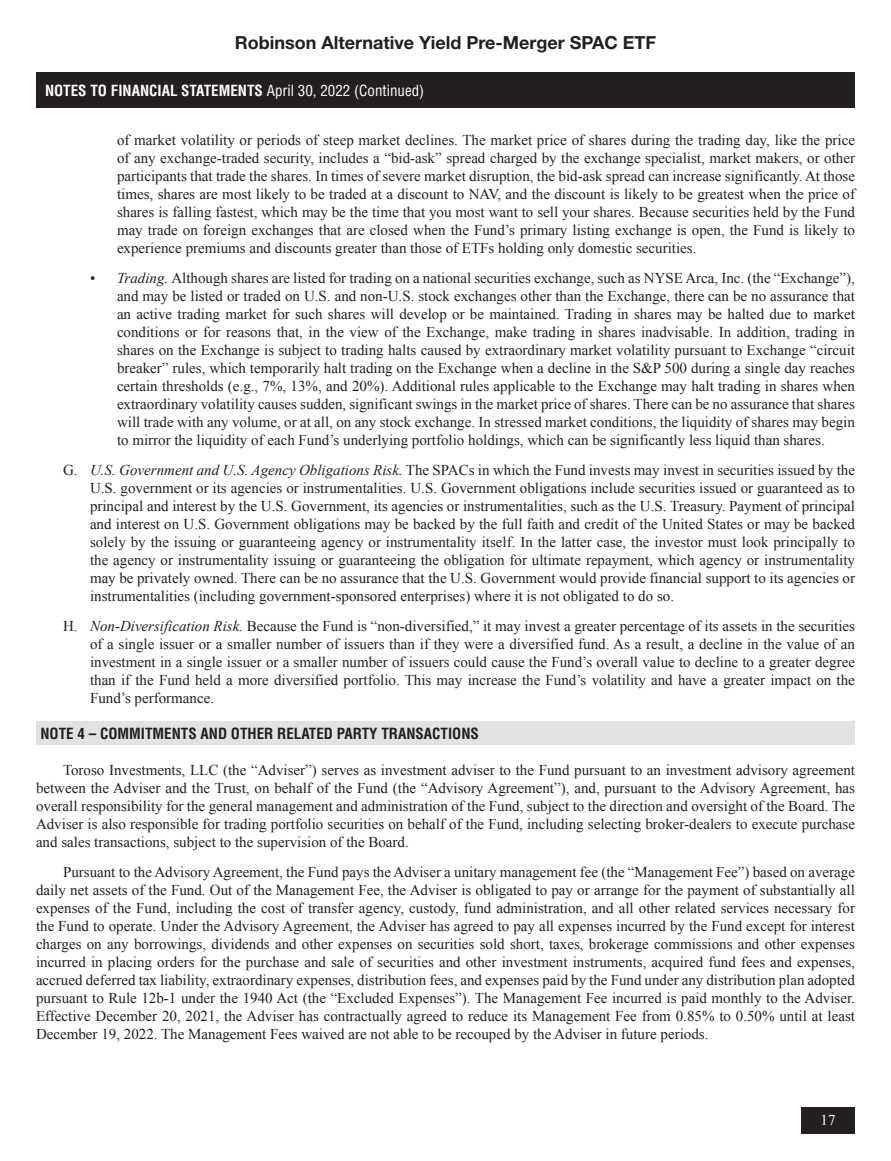
<style>
.page{position:relative;width:891px;height:1161px;background:#fff}
.page>*{position:absolute;margin:0;border:0;box-sizing:border-box;transform-origin:0 0}
.t1{font:700 18px "Helvetica Neue LT Std";color:#231f20}
.List_-_Level_2{font:15px/18px "Times New Roman";color:#231f20;text-align:justify}
.Body_Text{font:15px/18px "Times New Roman";color:#231f20;text-align:justify}
.List{font:15px/18px "Times New Roman";color:#231f20;text-align:justify}
.Main_Heading_no_Rule{font:700 condensed 15px "Helvetica";color:#fff}
.Numbered_Note_Heads{font:700 condensed 15px "Helvetica";color:#231f20}
.t2{font:15px "Times New Roman";color:#fff}
.s1{font-weight:400}
.s2{font-style:italic}
</style>
<div class="page">
<div style="left:801px;top:1107px;width:54px;height:27px;background:#231f20"></div>
<div style="left:36px;top:72px;width:819px;height:36px;background:#231f20"></div>
<div style="left:36px;top:721px;width:819px;height:24px;background:#e1e2e4"></div>
<p class="t1" style="left:235px;top:31px;width:423px">Robinson Alternative Yield Pre-Merger SPAC ETF</p>
<p class="Main_Heading_no_Rule" style="left:45px;top:81px;width:381px">NOTES TO FINANCIAL STATEMENTS <span class="s1">April 30, 2022 (Continued)</span></p>
<p class="List_-_Level_2" style="left:117px;top:131px;width:740px">of market volatility or periods of steep market declines. The market price of shares during the trading day, like the price of any exchange-traded security, includes a “bid-ask” spread charged by the exchange specialist, market makers, or other participants that trade the shares. In times of severe market disruption, the bid-ask spread can increase significantly. At those times, shares are most likely to be traded at a discount to NAV, and the discount is likely to be greatest when the price of shares is falling fastest, which may be the time that you most want to sell your shares. Because securities held by the Fund may trade on foreign exchanges that are closed when the Fund’s primary listing exchange is open, the Fund is likely to experience premiums and discounts greater than those of ETFs holding only domestic securities.</p>
<p class="List_-_Level_2" style="left:117px;top:269px;width:740px;text-indent:-27px">• <span class="s2">Trading.</span> Although shares are listed for trading on a national securities exchange, such as NYSE Arca, Inc. (the “Exchange”), and may be listed or traded on U.S. and non-U.S. stock exchanges other than the Exchange, there can be no assurance that an active trading market for such shares will develop or be maintained. Trading in shares may be halted due to market conditions or for reasons that, in the view of the Exchange, make trading in shares inadvisable. In addition, trading in shares on the Exchange is subject to trading halts caused by extraordinary market volatility pursuant to Exchange “circuit breaker” rules, which temporarily halt trading on the Exchange when a decline in the S&amp;P 500 during a single day reaches certain thresholds (e.g., 7%, 13%, and 20%). Additional rules applicable to the Exchange may halt trading in shares when extraordinary volatility causes sudden, significant swings in the market price of shares. There can be no assurance that shares will trade with any volume, or at all, on any stock exchange. In stressed market conditions, the liquidity of shares may begin to mirror the liquidity of each Fund’s underlying portfolio holdings, which can be significantly less liquid than shares.</p>
<p class="List" style="left:90px;top:461px;width:767px;text-indent:-27px">G. <span class="s2">U.S. Government and U.S. Agency Obligations Risk.</span> The SPACs in which the Fund invests may invest in securities issued by the U.S. government or its agencies or instrumentalities. U.S. Government obligations include securities issued or guaranteed as to principal and interest by the U.S. Government, its agencies or instrumentalities, such as the U.S. Treasury. Payment of principal and interest on U.S. Government obligations may be backed by the full faith and credit of the United States or may be backed solely by the issuing or guaranteeing agency or instrumentality itself. In the latter case, the investor must look principally to the agency or instrumentality issuing or guaranteeing the obligation for ultimate repayment, which agency or instrumentality may be privately owned. There can be no assurance that the U.S. Government would provide financial support to its agencies or instrumentalities (including government-sponsored enterprises) where it is not obligated to do so.</p>
<p class="List" style="left:90px;top:617px;width:767px;text-indent:-27px">H. <span class="s2">Non-Diversification Risk.</span> Because the Fund is “non-diversified,” it may invest a greater percentage of its assets in the securities of a single issuer or a smaller number of issuers than if they were a diversified fund. As a result, a decline in the value of an investment in a single issuer or a smaller number of issuers could cause the Fund’s overall value to decline to a greater degree than if the Fund held a more diversified portfolio. This may increase the Fund’s volatility and have a greater impact on the Fund’s performance.</p>
<p class="Numbered_Note_Heads" style="left:40px;top:724px;width:440px">NOTE 4 – COMMITMENTS AND OTHER RELATED PARTY TRANSACTIONS</p>
<p class="Body_Text" style="left:36px;top:760px;width:821px;text-indent:27px">Toroso Investments, LLC (the “Adviser”) serves as investment adviser to the Fund pursuant to an investment advisory agreement between the Adviser and the Trust, on behalf of the Fund (the “Advisory Agreement”), and, pursuant to the Advisory Agreement, has overall responsibility for the general management and administration of the Fund, subject to the direction and oversight of the Board. The Adviser is also responsible for trading portfolio securities on behalf of the Fund, including selecting broker-dealers to execute purchase and sales transactions, subject to the supervision of the Board.</p>
<p class="Body_Text" style="left:36px;top:862px;width:821px;text-align:left;text-indent:27px">Pursuant to the Advisory Agreement, the Fund pays the Adviser a unitary management fee (the “Management Fee”) based on average daily net assets of the Fund. Out of the Management Fee, the Adviser is obligated to pay or arrange for the payment of substantially all expenses of the Fund, including the cost of transfer agency, custody, fund administration, and all other related services necessary for the Fund to operate. Under the Advisory Agreement, the Adviser has agreed to pay all expenses incurred by the Fund except for interest charges on any borrowings, dividends and other expenses on securities sold short, taxes, brokerage commissions and other expenses incurred in placing orders for the purchase and sale of securities and other investment instruments, acquired fund fees and expenses, accrued deferred tax liability, extraordinary expenses, distribution fees, and expenses paid by the Fund under any distribution plan adopted pursuant to Rule 12b-1 under the 1940 Act (the “Excluded Expenses”). The Management Fee incurred is paid monthly to the Adviser.<br>Effective December 20, 2021, the Adviser has contractually agreed to reduce its Management Fee from 0.85% to 0.50% until at least December 19, 2022. The Management Fees waived are not able to be recouped by the Adviser in future periods.</p>
<p class="t2" style="left:820px;top:1110px;width:16px">17</p>
</div>
